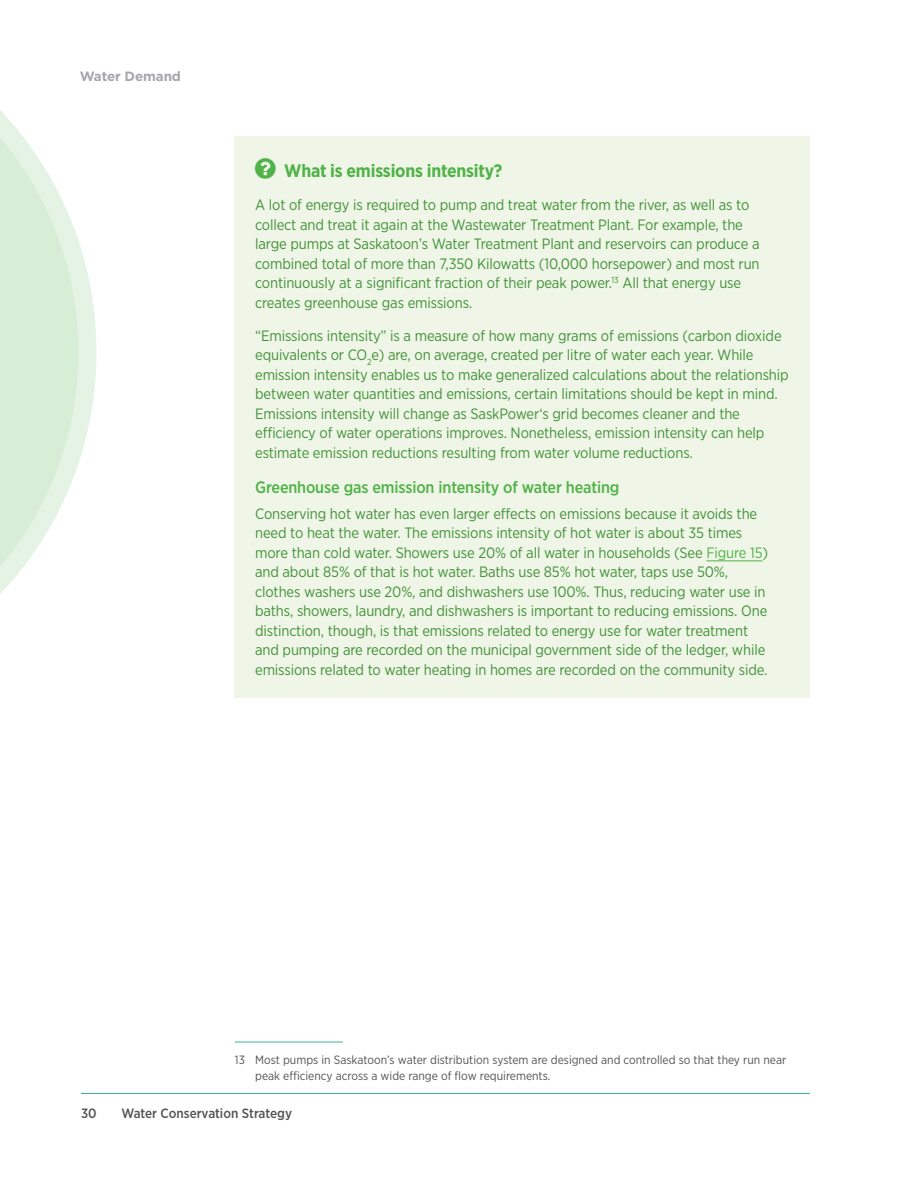
<style>
.page{position:relative;width:918px;height:1188px;background:#fff}
.page>*{position:absolute;margin:0;border:0;box-sizing:border-box;transform-origin:0 0}
.emphasis_shaded{font:700 18px "Gotham Narrow";letter-spacing:-.01em;color:#50b248}
.emphasis_shaded-2{font:500 16.5px "Gotham Narrow";letter-spacing:-.01em;color:#50b248}
.emphasis_shaded-3{font:15px/19.5px "Gotham Narrow";letter-spacing:-.01em;color:#43923a}
.t1{font:500 13.5px "Gotham Narrow";color:#545456}
.t2{font:700 13.5px "Gotham";letter-spacing:-.01em;color:#a5a7aa}
.footnote{font:12px/15.6px "Gotham Narrow";color:#545456}
.s1{color:#50b248}
</style>
<div class="page">
<svg style="left:0;top:110px;width:97px;height:484px"></svg>
<hr style="left:81px;top:1093px;width:729px;height:1px;background:#3bb59a">
<div style="left:235px;top:136px;width:575px;height:65px;background:#f0f6e7"></div>
<div style="left:235px;top:178px;width:575px;height:153px;background:#f0f6e7"></div>
<div style="left:235px;top:308px;width:575px;height:173px;background:#f0f6e7"></div>
<div style="left:235px;top:459px;width:575px;height:57px;background:#f0f6e7"></div>
<div style="left:235px;top:487px;width:575px;height:211px;background:#f0f6e7"></div>
<hr style="left:706px;top:560px;width:57px;height:1px;background:#50b248">
<hr style="left:235px;top:1042px;width:108px;height:1px;background:#3bb59a">
<p class="t2" style="left:80px;top:67px;width:103px">Water Demand</p>
<p class="emphasis_shaded" style="left:284px;top:159px;width:220px">What is emissions intensity?</p>
<p class="emphasis_shaded-3" style="left:255px;top:195px;width:506px">A lot of energy is required to pump and treat water from the river, as well as to collect and treat it again at the Wastewater Treatment Plant. For example, the large pumps at Saskatoon’s Water Treatment Plant and reservoirs can produce a combined total of more than 7,350 Kilowatts (10,000 horsepower) and most run continuously at a significant fraction of their peak power.<sup>13</sup> All that energy use creates greenhouse gas emissions.</p>
<p class="emphasis_shaded-3" style="left:255px;top:325px;width:535px">“Emissions intensity” is a measure of how many grams of emissions (carbon dioxide equivalents or CO<sub>2</sub>e) are, on average, created per litre of water each year. While emission intensity enables us to make generalized calculations about the relationship between water quantities and emissions, certain limitations should be kept in mind.<br>Emissions intensity will change as SaskPower‘s grid becomes cleaner and the efficiency of water operations improves. Nonetheless, emission intensity can help estimate emission reductions resulting from water volume reductions.</p>
<p class="emphasis_shaded-2" style="left:255px;top:476px;width:366px">Greenhouse gas emission intensity of water heating</p>
<p class="emphasis_shaded-3" style="left:255px;top:504px;width:515px">Conserving hot water has even larger effects on emissions because it avoids the need to heat the water. The emissions intensity of hot water is about 35 times more than cold water. Showers use 20% of all water in households (See <span class="s1">Figure 15</span>) and about 85% of that is hot water. Baths use 85% hot water, taps use 50%, clothes washers use 20%, and dishwashers use 100%. Thus, reducing water use in baths, showers, laundry, and dishwashers is important to reducing emissions. One distinction, though, is that emissions related to energy use for water treatment and pumping are recorded on the municipal government side of the ledger, while emissions related to water heating in homes are recorded on the community side.</p>
<p class="footnote" style="left:255px;top:1052px;width:533px;text-indent:-20px">13 Most pumps in Saskatoon’s water distribution system are designed and controlled so that they run near peak efficiency across a wide range of flow requirements.</p>
<p class="t1" style="left:81px;top:1105px;width:17px">30</p>
<p class="t1" style="left:121px;top:1105px;width:172px">Water Conservation Strategy</p>
</div>
